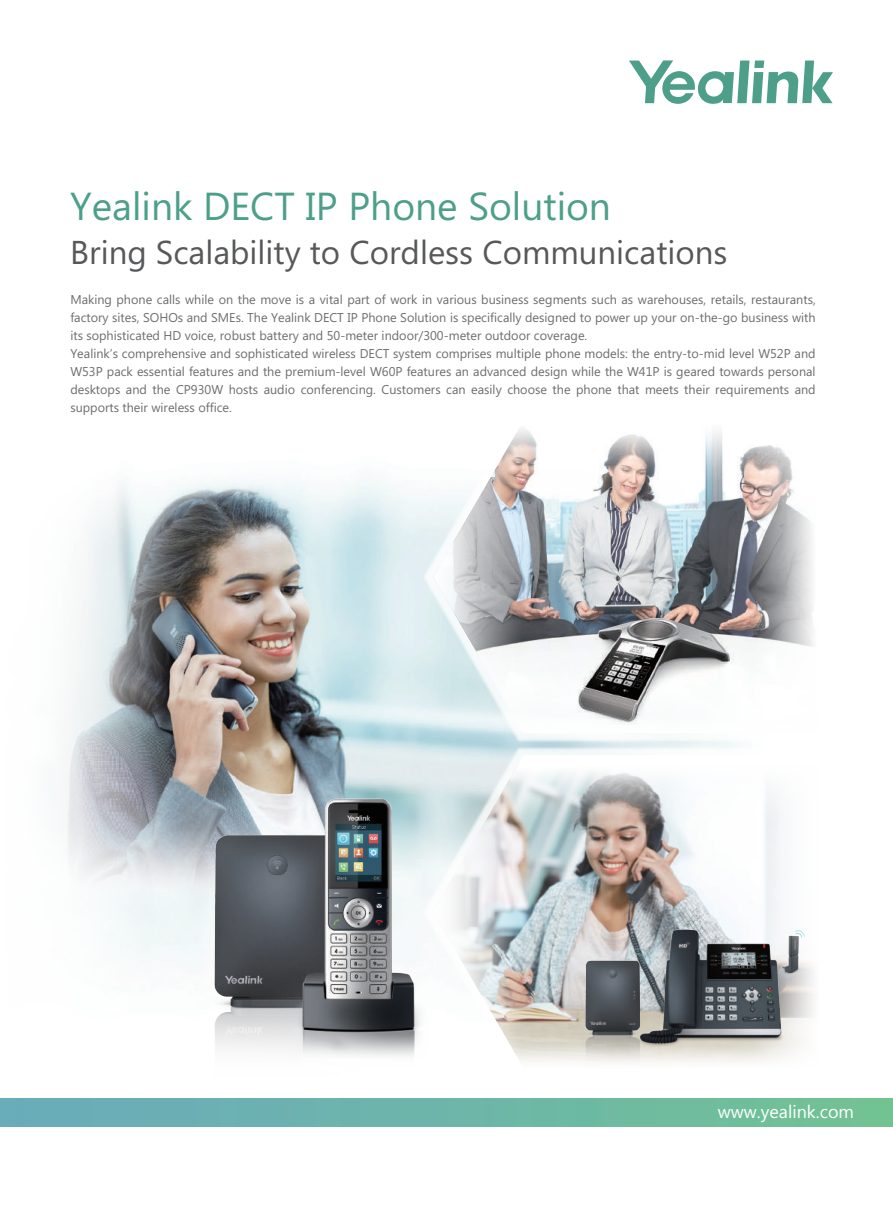
<style>
.page{position:relative;width:893px;height:1212px;background:#fff}
.page>*{position:absolute;margin:0;border:0;box-sizing:border-box;transform-origin:0 0}
.t1{font:39px "Microsoft Phags Pa";color:#4d9f89}
.t2{font:33px "Microsoft Phags Pa";color:#57585a}
.t3{font:18px "Microsoft Phags Pa";color:#fff}
.t4{font:12.75px/18px "Microsoft Phags Pa";color:#6c6d70}
</style>
<div class="page">
<svg style="left:629px;top:60px;width:204px;height:44px"></svg>
<div style="left:0;top:1098px;width:893px;height:28px;background:#6bafb4"></div>
<img style="left:171px;top:480px;width:200px;height:472px">
<svg style="left:67px;top:484px;width:104px;height:473px"></svg>
<img style="left:178px;top:778px;width:193px;height:278px">
<img style="left:371px;top:694px;width:497px;height:433px">
<svg style="left:433px;top:498px;width:308px;height:235px"></svg>
<svg style="left:741px;top:498px;width:79px;height:403px"></svg>
<img style="left:544px;top:901px;width:294px;height:195px">
<svg style="left:433px;top:755px;width:386px;height:313px"></svg>
<svg style="left:419px;top:425px;width:378px;height:73px"></svg>
<img style="left:560px;top:604px;width:200px;height:133px">
<h1 class="t1" style="left:70px;top:180px;width:542px">Yealink DECT IP Phone Solution</h1>
<h2 class="t2" style="left:70px;top:230px;width:659px">Bring Scalability to Cordless Communications</h2>
<p class="t4" style="left:70px;top:290px;width:747px">Making phone calls while on the move is a vital part of work in various business segments such as warehouses, retails, restaurants, factory sites, SOHOs and SMEs. The Yealink DECT IP Phone Solution is specifically designed to power up your on-the-go business with its sophisticated HD voice, robust battery and 50-meter indoor/300-meter outdoor coverage.<br>Yealink’s comprehensive and sophisticated wireless DECT system comprises multiple phone models: the entry-to-mid level W52P and W53P pack essential features and the premium-level W60P features an advanced design while the W41P is geared towards personal desktops and the CP930W hosts audio conferencing. Customers can easily choose the phone that meets their requirements and supports their wireless office.</p>
<h3 class="t3" style="left:718px;top:1099px;width:138px">www.yealink.com</h3>
</div>
